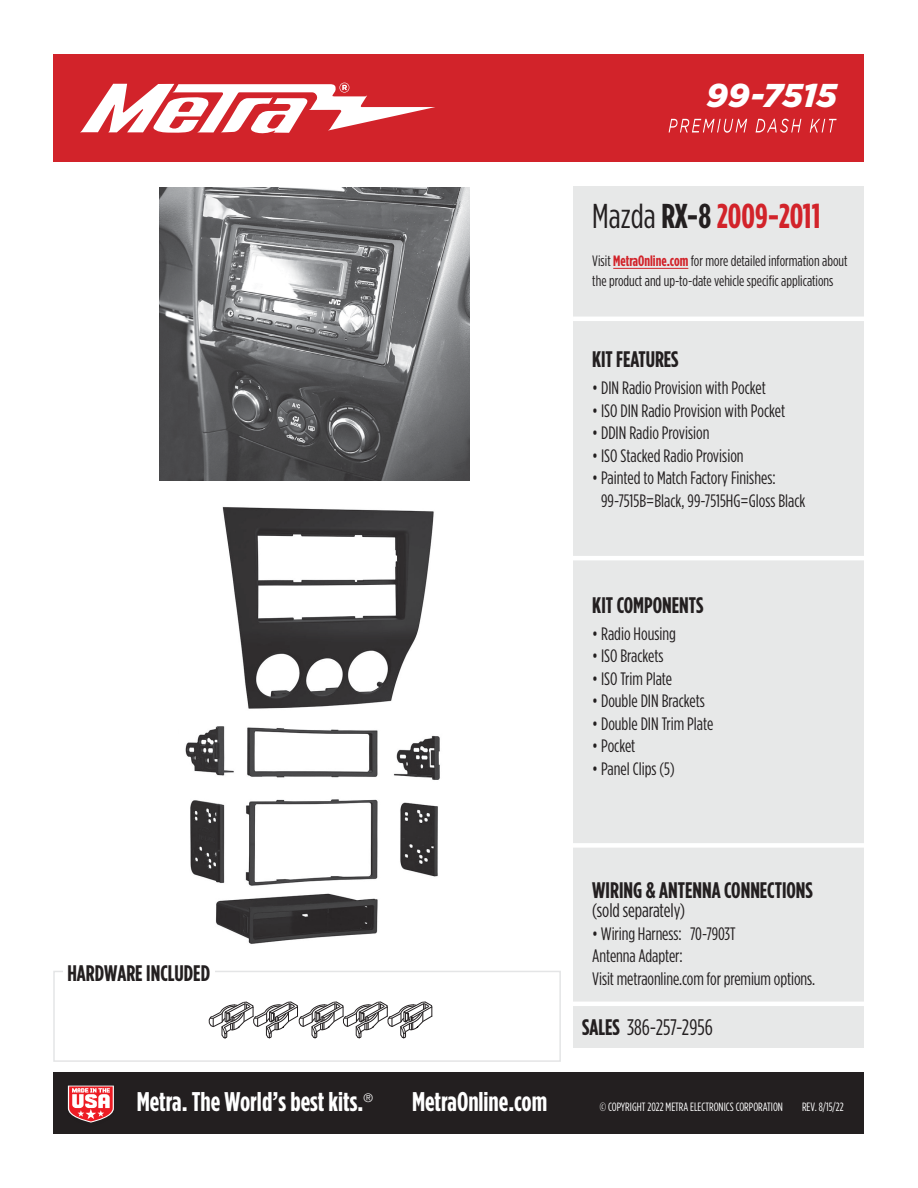
<style>
.page{position:relative;width:918px;height:1188px;background:#fff}
.page>*{position:absolute;margin:0;border:0;box-sizing:border-box;transform-origin:0 0}
.t1{font:700 34.5px "Gotham Condensed";color:#d2232a}
.t2{font:italic 900 33px "Gotham";letter-spacing:-.005em;color:#fff}
.t3{font:700 27px "Gotham Condensed";color:#fff}
.t4{font:700 22.5px "Gotham Condensed";color:#231f20}
.t5{font:22.5px "Gotham Condensed";color:#231f20}
.t6{font:19.5px "Gotham Condensed";letter-spacing:-.005em;color:#231f20}
.t7{font:18px/22.5px "Gotham Condensed";color:#231f20}
.t8{font:15px/19.5px "Gotham Condensed";color:#231f20}
.t9{font:12px "Gotham Condensed";color:#fff}
.t10{font:300 12px "Helvetica Neue";color:#fff}
.s1{font-weight:400;color:#231f20}
.s2{color:#231f20}
.s3{font-weight:700;color:#d2232a}
.s4{font-weight:700}
</style>
<div class="page">
<div style="left:53px;top:1072px;width:810px;height:62px;background:#231f20"></div>
<div style="left:53px;top:54px;width:810px;height:108px;background:#d2232a"></div>
<svg style="left:80px;top:83px;width:355px;height:51px"></svg>
<svg style="left:669px;top:119px;width:168px;height:14px"></svg>
<div style="left:573px;top:186px;width:290px;height:862px;background:#e7e8e8"></div>
<svg style="left:67px;top:1085px;width:47px;height:38px;background:#d3767a"></svg>
<div style="left:53px;top:971px;width:508px;height:91px;border:2px solid #e4e5e6"></div>
<div style="left:63px;top:962px;width:151px;height:24px;background:#fff"></div>
<hr style="left:573px;top:317px;width:295px;height:4px;background:#fff">
<hr style="left:572px;top:556px;width:294px;height:4px;background:#fff">
<div style="left:572px;top:843px;width:294px;height:5px;background:#fff"></div>
<hr style="left:572px;top:1002px;width:294px;height:4px;background:#fff">
<hr style="left:613px;top:268px;width:75px;height:1px;background:#d2232a">
<img style="left:159px;top:187px;width:311px;height:293px">
<img style="left:222px;top:507px;width:212px;height:202px">
<img style="left:185px;top:726px;width:255px;height:218px">
<svg style="left:209px;top:1002px;width:223px;height:37px"></svg>
<h2 class="t2" style="left:707px;top:77px;width:132px">99-7515</h2>
<h1 class="t1" style="left:592px;top:196px;width:230px"><span class="s1">Mazda</span> <span class="s2">RX-8</span> 2009-2011</h1>
<p class="t8" style="left:592px;top:251px;width:257px">Visit <span class="s3">MetraOnline.com</span> for more detailed information about the product and up-to-date vehicle specific applications</p>
<p class="t4" style="left:592px;top:347px;width:88px">KIT FEATURES</p>
<p class="t7" style="left:592px;top:377px;width:175px">• DIN Radio Provision with Pocket</p>
<p class="t7" style="left:592px;top:399px;width:194px">• ISO DIN Radio Provision with Pocket</p>
<p class="t7" style="left:592px;top:422px;width:119px">• DDIN Radio Provision</p>
<p class="t7" style="left:592px;top:444px;width:153px">• ISO Stacked Radio Provision</p>
<p class="t7" style="left:601px;top:467px;width:206px;text-indent:-9px">• Painted to Match Factory Finishes:<br>99-7515B=Black, 99-7515HG=Gloss Black</p>
<p class="t4" style="left:592px;top:592px;width:113px">KIT COMPONENTS</p>
<p class="t7" style="left:592px;top:622px;width:85px">• Radio Housing</p>
<p class="t7" style="left:592px;top:645px;width:73px">• ISO Brackets</p>
<p class="t7" style="left:592px;top:667px;width:81px">• ISO Trim Plate</p>
<p class="t7" style="left:592px;top:690px;width:114px">• Double DIN Brackets</p>
<p class="t7" style="left:592px;top:712px;width:123px">• Double DIN Trim Plate</p>
<p class="t7" style="left:592px;top:735px;width:45px">• Pocket</p>
<p class="t7" style="left:592px;top:757px;width:84px">• Panel Clips (5)</p>
<p class="t4" style="left:592px;top:877px;width:222px">WIRING &amp; ANTENNA CONNECTIONS</p>
<p class="t6" style="left:592px;top:900px;width:94px">(sold separately)</p>
<p class="t7" style="left:592px;top:922px;width:145px">• Wiring Harness: 70-7903T<br>Antenna Adapter:</p>
<p class="t4" style="left:67px;top:960px;width:144px">HARDWARE INCLUDED</p>
<p class="t7" style="left:592px;top:967px;width:224px">Visit metraonline.com for premium options.</p>
<p class="t5" style="left:582px;top:1015px;width:132px"><span class="s4">SALES</span> 386-257-2956</p>
<h3 class="t3" style="left:137px;top:1087px;width:228px">Metra. The World’s best kits.</h3>
<p class="t10" style="left:363px;top:1088px;width:11px">®</p>
<h3 class="t3" style="left:412px;top:1087px;width:137px">MetraOnline.com</h3>
<p class="t9" style="left:600px;top:1100px;width:185px">© COPYRIGHT 2022 METRA ELECTRONICS CORPORATION</p>
<p class="t9" style="left:802px;top:1100px;width:43px">REV. 8/15/22</p>
</div>
